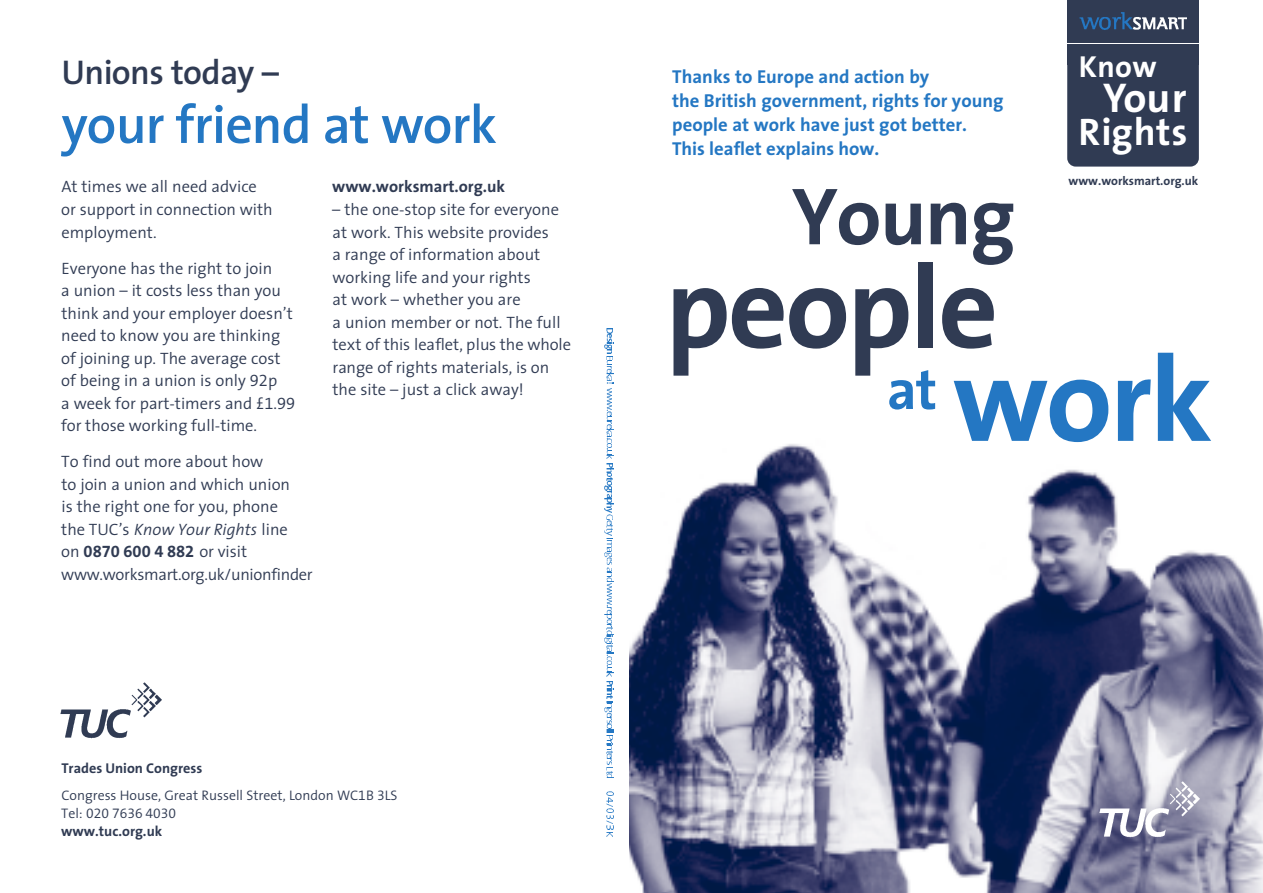
<style>
.page{position:relative;width:1263px;height:893px;background:#fff}
.page>*{position:absolute;margin:0;border:0;box-sizing:border-box;transform-origin:0 0}
.t1{font:700 120.75px "The Sans";color:#2477c3}
.t2{font:700 117px "The Sans";letter-spacing:-.025em;color:#303b53}
.t3{font:700 81.75px "The Sans";color:#303b53}
.t4{font:700 56.85px "The Sans";color:#2477c3}
.t5{font:600 54px "The Sans";letter-spacing:-.02em;color:#2477c3}
.t6{font:700 41.85px "The Sans";color:#fff}
.t7{font:700 38.55px "The Sans";letter-spacing:.025em;color:#fff}
.t8{font:600 34.5px "The Sans";letter-spacing:-.02em;color:#303b53}
.t9{font:700 30.6px "The Sans";color:#fff}
.t10{font:700 18.75px/24px "The Sans";color:#2477c3}
.t11{font:300 16.5px/22.5px "The Sans";color:#303b53}
.t12{font:16.5px "The Sans Bold Expert";color:#303b53}
.t13{font:700 16.5px "The Sans";color:#303b53}
.t14{font:700 14.25px "The Sans";color:#303b53}
.t15{font:300 13.8px "The Sans";color:#303b53}
.t16{font:13.8px "The Sans Semi Light Expert";color:#303b53}
.t17{font:700 12.3px "The Sans";color:#303b53}
.s1{font-family:"The Sans Semi Light Expert";font-weight:400}
.s2{font-style:italic}
.s3{font-family:"The Sans";font-weight:300}
</style>
<div class="page">
<img style="left:630px;top:166px;width:633px;height:726px">
<img style="left:1095px;top:776px;width:105px;height:66px">
<div style="left:1067px;top:64px;width:132px;height:102px;background:#303b53"></div>
<div style="left:1067px;top:0;width:132px;height:64px;background:#303b53"></div>
<hr style="left:1064px;top:44px;width:142px;height:1px;background:#fff">
<img style="left:1134px;top:17px;width:53px;height:13px">
<img style="left:1079px;top:12px;width:55px;height:18px">
<svg style="left:604px;top:328px;width:10px;height:130px"></svg>
<svg style="left:604px;top:464px;width:10px;height:313px"></svg>
<svg style="left:606px;top:791px;width:7px;height:45px"></svg>
<img style="left:60px;top:682px;width:102px;height:57px">
<h3 class="t8" style="left:61px;top:58px;width:219px">Unions today –</h3>
<h3 class="t5" style="left:61px;top:102px;width:437px">your friend at work</h3>
<p class="t11" style="left:61px;top:177px;width:213px">At times we all need advice or support in connection with employment.</p>
<p class="t11" style="left:61px;top:258px;width:236px">Everyone has the right to join<br>a union – it costs less than you think and your employer doesn’t need to know you are thinking of joining up. The average cost of being in a union is only <span class="s1">92</span>p<br>a week for part-timers and £<span class="s1">1.99 </span>for those working full-time.</p>
<p class="t11" style="left:61px;top:452px;width:230px">To find out more about how<br>to join a union and which union is the right one for you, phone the TUC’s <span class="s2">Know Your Rights</span> line</p>
<p class="t12" style="left:61px;top:544px;width:188px"><span class="s3">on</span> 0870 600 4 882 <span class="s3">or visit</span></p>
<p class="t11" style="left:61px;top:564px;width:253px">w w w . w o r k s m a r t . o r g . u k / u n i o n f i n d e r</p>
<p class="t13" style="left:332px;top:180px;width:174px">www.worksmart.org.uk</p>
<p class="t11" style="left:332px;top:200px;width:240px">– the one-stop site for everyone at work. This website provides<br>a range of information about working life and your rights<br>at work – whether you are<br>a union member or not. The full text of this leaflet, plus the whole range of rights materials, is on the site – just a click away!</p>
<p class="t14" style="left:61px;top:762px;width:143px">Trades Union Congress</p>
<p class="t15" style="left:61px;top:790px;width:338px">Congress House, Great Russell Street, London WC<span class="s1">1</span>B <span class="s1">3</span>LS</p>
<p class="t16" style="left:61px;top:807px;width:116px"><span class="s3">Tel:</span> 020 7636 4030</p>
<p class="t14" style="left:61px;top:825px;width:103px">www.tuc.org.uk</p>
<h3 class="t9" style="left:1079px;top:54px;width:79px">K n o w</h3>
<h3 class="t6" style="left:1103px;top:80px;width:85px">Your</h3>
<h3 class="t7" style="left:1079px;top:116px;width:111px">Rights</h3>
<p class="t17" style="left:1069px;top:176px;width:131px">www.worksmart.org.uk</p>
<p class="t10" style="left:672px;top:66px;width:333px">Thanks to Europe and action by<br>the British government, rights for young people at work have just got better.<br>This leaflet explains how.</p>
<h3 class="t3" style="left:792px;top:182px;width:225px">Y o u n g</h3>
<h2 class="t2" style="left:665px;top:259px;width:334px">people</h2>
<h1 class="t1" style="left:953px;top:350px;width:262px">w o r k</h1>
<h3 class="t4" style="left:887px;top:366px;width:52px">a t</h3>
</div>
